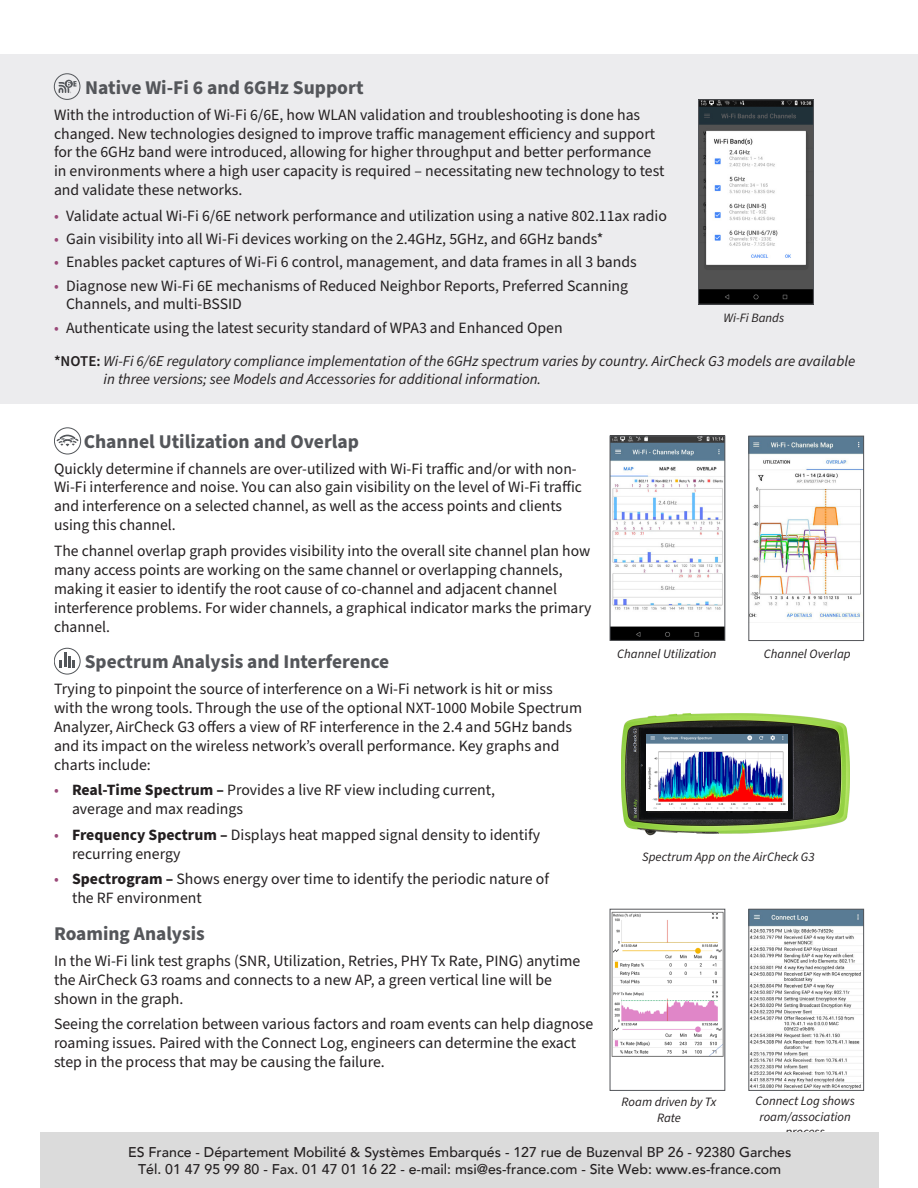
<style>
.page{position:relative;width:918px;height:1188px;background:#fff}
.page>*{position:absolute;margin:0;border:0;box-sizing:border-box;transform-origin:0 0}
.t1{font:700 19.5px "Source Sans Pro";color:#54565a}
.t2{font:15.75px/18.9px "Source Sans Pro";color:#231f20}
.t3{font:italic 15px/18px "Source Sans Pro";color:#231f20}
.t4{font:500 14.1px/17px "Avenir";color:#231f20;text-align:center}
.t5{font:italic 12.75px/15.3px "Source Sans Pro";color:#231f20;text-align:center}
.s1{color:#9a4878}
.s2{font-weight:600;font-style:normal}
.s3{font-weight:700}
</style>
<div class="page">
<div style="left:0;top:54px;width:918px;height:350px;background:#ececee"></div>
<img style="left:612px;top:438px;width:111px;height:201px">
<div style="left:610px;top:436px;width:115px;height:205px;border:1px solid #54565a"></div>
<div style="left:54px;top:428px;width:27px;height:26px;border:1px solid #53565a;border-radius:50%"></div>
<svg style="left:56px;top:435px;width:23px;height:11px"></svg>
<img style="left:700px;top:101px;width:112px;height:202px">
<div style="left:698px;top:99px;width:116px;height:206px;border:1px solid #54565a"></div>
<img style="left:614px;top:914px;width:107px;height:141px">
<div style="left:612px;top:912px;width:111px;height:145px;border:1px solid #7f7f7f"></div>
<div style="left:610px;top:909px;width:115px;height:182px;border:1px solid #54565a"></div>
<img style="left:750px;top:438px;width:112px;height:182px">
<div style="left:748px;top:436px;width:116px;height:205px;border:1px solid #54565a"></div>
<img style="left:750px;top:911px;width:112px;height:178px">
<div style="left:748px;top:909px;width:116px;height:182px;border:1px solid #54565a"></div>
<img style="left:621px;top:713px;width:229px;height:123px">
<img style="left:647px;top:734px;width:141px;height:77px">
<div style="left:54px;top:73px;width:26px;height:27px;border:1px solid #53565a;border-radius:50%"></div>
<svg style="left:59px;top:80px;width:17px;height:13px"></svg>
<div style="left:54px;top:648px;width:26px;height:26px;border:1px solid #53565a;border-radius:50%"></div>
<svg style="left:59px;top:660px;width:3px;height:7px"></svg>
<hr style="left:64px;top:652px;width:3px;height:15px;background:#53565a">
<svg style="left:68px;top:656px;width:7px;height:11px"></svg>
<div style="left:40px;top:1132px;width:839px;height:56px;background:#dbdbdb"></div>
<p class="t1" style="left:85px;top:74px;width:280px">Native Wi-Fi 6 and 6GHz Support</p>
<p class="t2" style="left:54px;top:105px;width:612px">With the introduction of Wi-Fi 6/6E, how WLAN validation and troubleshooting is done has changed. New technologies designed to improve traffic management efficiency and support for the 6GHz band were introduced, allowing for higher throughput and better performance in environments where a high user capacity is required – necessitating new technology to test and validate these networks.</p>
<p class="t2" style="left:54px;top:207px;width:614px"><span class="s1">•</span> Validate actual Wi-Fi 6/6E network performance and utilization using a native 802.11ax radio</p>
<p class="t2" style="left:54px;top:230px;width:551px"><span class="s1">•</span> Gain visibility into all Wi-Fi devices working on the 2.4GHz, 5GHz, and 6GHz bands*</p>
<p class="t2" style="left:54px;top:253px;width:584px"><span class="s1">•</span> Enables packet captures of Wi-Fi 6 control, management, and data frames in all 3 bands</p>
<p class="t2" style="left:54px;top:276px;width:576px"><span class="s1">•</span> Diagnose new Wi-Fi 6E mechanisms of Reduced Neighbor Reports, Preferred Scanning</p>
<p class="t2" style="left:66px;top:295px;width:177px">Channels, and multi-BSSID</p>
<p class="t2" style="left:54px;top:319px;width:510px"><span class="s1">•</span> Authenticate using the latest security standard of WPA3 and Enhanced Open</p>
<p class="t3" style="left:104px;top:352px;width:753px;text-indent:-50px"><span class="s2">*NOTE:</span> Wi-Fi 6/6E regulatory compliance implementation of the 6GHz spectrum varies by country. AirCheck G3 models are available in three versions; see Models and Accessories for additional information.</p>
<p class="t5" style="left:723px;top:310px;width:62px">Wi-Fi Bands</p>
<p class="t1" style="left:84px;top:428px;width:277px">Channel Utilization and Overlap</p>
<p class="t2" style="left:54px;top:459px;width:530px">Quickly determine if channels are over-utilized with Wi-Fi traffic and/or with non-Wi-Fi interference and noise. You can also gain visibility on the level of Wi-Fi traffic and interference on a selected channel, as well as the access points and clients using this channel.</p>
<p class="t2" style="left:54px;top:542px;width:539px">The channel overlap graph provides visibility into the overall site channel plan how many access points are working on the same channel or overlapping channels, making it easier to identify the root cause of co-channel and adjacent channel interference problems. For wider channels, a graphical indicator marks the primary channel.</p>
<p class="t1" style="left:85px;top:649px;width:306px">Spectrum Analysis and Interference</p>
<p class="t2" style="left:54px;top:680px;width:530px">Trying to pinpoint the source of interference on a Wi-Fi network is hit or miss with the wrong tools. Through the use of the optional NXT-1000 Mobile Spectrum Analyzer, AirCheck G3 offers a view of RF interference in the 2.4 and 5GHz bands and its impact on the wireless network’s overall performance. Key graphs and charts include:</p>
<p class="t2" style="left:54px;top:781px;width:443px"><span class="s1">•</span> <span class="s3">Real-Time Spectrum –</span> Provides a live RF view including current,</p>
<p class="t2" style="left:72px;top:800px;width:173px">average and max readings</p>
<p class="t2" style="left:54px;top:826px;width:488px"><span class="s1">•</span> <span class="s3">Frequency Spectrum –</span> Displays heat mapped signal density to identify</p>
<p class="t2" style="left:72px;top:845px;width:110px">recurring energy</p>
<p class="t2" style="left:54px;top:870px;width:496px"><span class="s1">•</span> <span class="s3">Spectrogram –</span> Shows energy over time to identify the periodic nature of</p>
<p class="t2" style="left:72px;top:889px;width:131px">the RF environment</p>
<p class="t1" style="left:54px;top:921px;width:152px">Roaming Analysis</p>
<p class="t2" style="left:54px;top:952px;width:528px">In the Wi-Fi link test graphs (SNR, Utilization, Retries, PHY Tx Rate, PING) anytime the AirCheck G3 roams and connects to a new AP, a green vertical line will be shown in the graph.</p>
<p class="t2" style="left:54px;top:1015px;width:541px">Seeing the correlation between various factors and roam events can help diagnose roaming issues. Paired with the Connect Log, engineers can determine the exact step in the process that may be causing the failure.</p>
<p class="t5" style="left:617px;top:647px;width:101px">Channel Utilization</p>
<p class="t5" style="left:764px;top:647px;width:88px">Channel Overlap</p>
<p class="t5" style="left:642px;top:849px;width:174px">Spectrum App on the AirCheck G3</p>
<p class="t5" style="left:622px;top:1095px;width:96px">Roam driven by Tx<br>Rate</p>
<p class="t5" style="left:755px;top:1094px;width:101px">Connect Log shows roam/association process</p>
<p class="t4" style="left:128px;top:1143px;width:665px">ES France - Département Mobilité &amp; Systèmes Embarqués - 127 rue de Buzenval BP 26 - 92380 Garches<br>Tél. 01 47 95 99 80 - Fax. 01 47 01 16 22 - e-mail: msi@es-france.com - Site Web: www.es-france.com</p>
</div>
